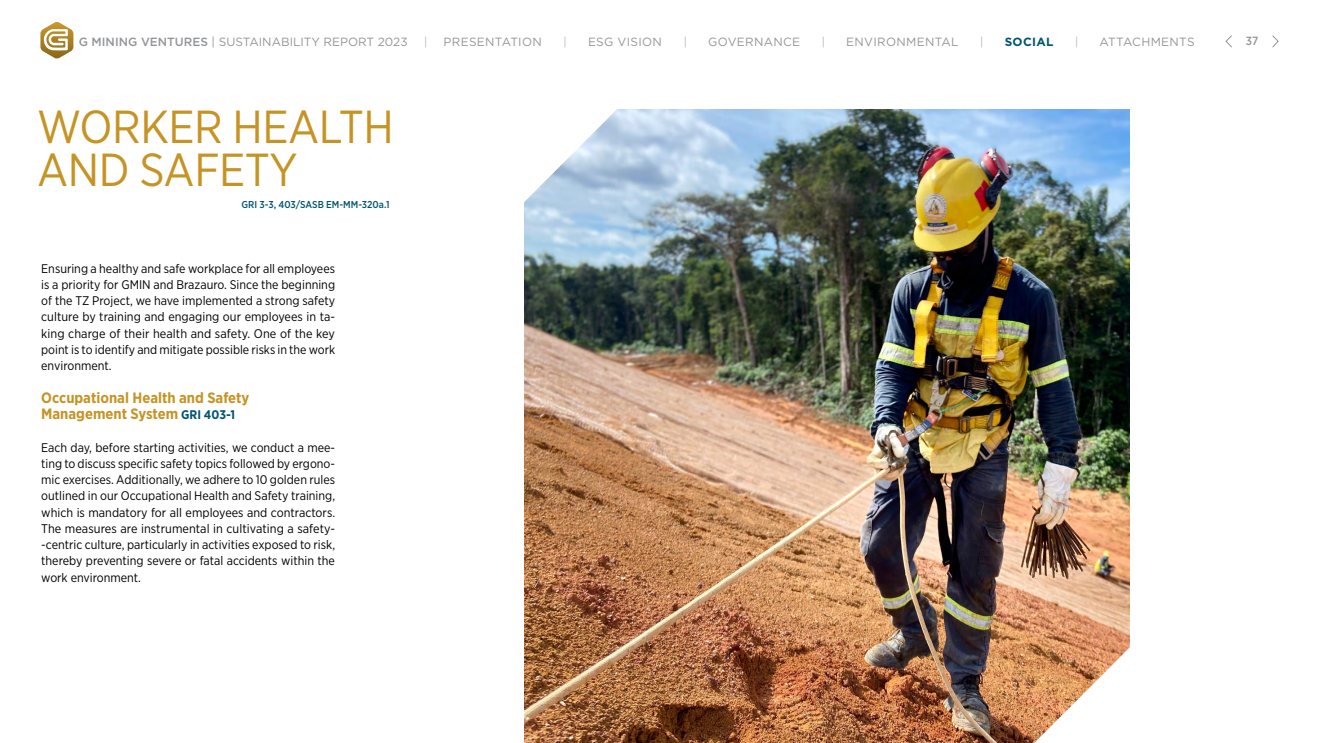
<style>
.page{position:relative;width:1320px;height:743px;background:#fff}
.page>*{position:absolute;margin:0;border:0;box-sizing:border-box;transform-origin:0 0}
.t1{font:46.25px/43.8px "Gotham Narrow";letter-spacing:-.01em;color:#c59425}
.t2{font:700 15px/16.2px "Gotham Narrow";color:#c59425}
.t3{font:12.5px/16.2px "Gotham Narrow";color:#000;text-align:justify}
.t4{font:11.88px "Gotham";letter-spacing:.025em;color:#939598}
.t5{font:11.88px "Gotham";color:#939598}
.t6{font:300 11.88px "Gotham Narrow";color:#939598}
.t7{font:700 11.88px "Gotham";letter-spacing:.025em;color:#00556f}
.t8{font:500 11.88px "Gotham Narrow";color:#939598}
.t9{font:500 10px "Gotham Narrow";color:#00556f}
.s1{font-weight:500}
.s2{font-size:12.5px;color:#00556f}
</style>
<div class="page">
<img style="left:525px;top:110px;width:605px;height:632px">
<svg style="left:1034px;top:645px;width:96px;height:97px"></svg>
<svg style="left:524px;top:109px;width:97px;height:99px"></svg>
<svg style="left:1225px;top:35px;width:7px;height:13px"></svg>
<svg style="left:1272px;top:35px;width:7px;height:13px"></svg>
<svg style="left:40px;top:22px;width:33px;height:37px"></svg>
<p class="t5" style="left:79px;top:34px;width:330px"><span class="s1">G MINING VENTURES</span> | SUSTAINABILITY REPORT 2023</p>
<p class="t6" style="left:424px;top:34px;width:5px">|</p>
<p class="t4" style="left:444px;top:34px;width:100px">PRESENTATION</p>
<p class="t6" style="left:563px;top:34px;width:5px">|</p>
<p class="t4" style="left:588px;top:34px;width:75px">ESG VISION</p>
<p class="t6" style="left:684px;top:34px;width:5px">|</p>
<p class="t4" style="left:708px;top:34px;width:93px">GOVERNANCE</p>
<p class="t6" style="left:822px;top:34px;width:5px">|</p>
<p class="t4" style="left:846px;top:34px;width:114px">ENVIRONMENTAL</p>
<p class="t6" style="left:980px;top:34px;width:5px">|</p>
<p class="t7" style="left:1005px;top:33px;width:50px">SOCIAL</p>
<p class="t6" style="left:1075px;top:34px;width:5px">|</p>
<p class="t4" style="left:1100px;top:34px;width:96px">ATTACHMENTS</p>
<p class="t8" style="left:1246px;top:34px;width:14px">37</p>
<h1 class="t1" style="left:37px;top:103px;width:358px">WORKER HEALTH<br>AND SAFETY</h1>
<p class="t9" style="left:241px;top:198px;width:150px">GRI 3-3, 403/SASB EM-MM-320a.1</p>
<p class="t3" style="left:41px;top:260px;width:295px">Ensuring a healthy and safe workplace for all employees is a priority for GMIN and Brazauro. Since the beginning of the TZ Project, we have implemented a strong safety culture by training and engaging our employees in ta&shy;king charge of their health and safety. One of the key point is to identify and mitigate possible risks in the work environment.</p>
<p class="t2" style="left:41px;top:389px;width:210px">Occupational Health and Safety<br>Management System <span class="s2">GRI 403-1</span></p>
<p class="t3" style="left:41px;top:438px;width:295px">Each day, before starting activities, we conduct a mee&shy;ting to discuss specific safety topics followed by ergono&shy;mic exercises. Additionally, we adhere to 10 golden rules outlined in our Occupational Health and Safety training, which is mandatory for all employees and contractors.<br>The measures are instrumental in cultivating a safety--centric culture, particularly in activities exposed to risk, thereby preventing severe or fatal accidents within the work environment.</p>
</div>
